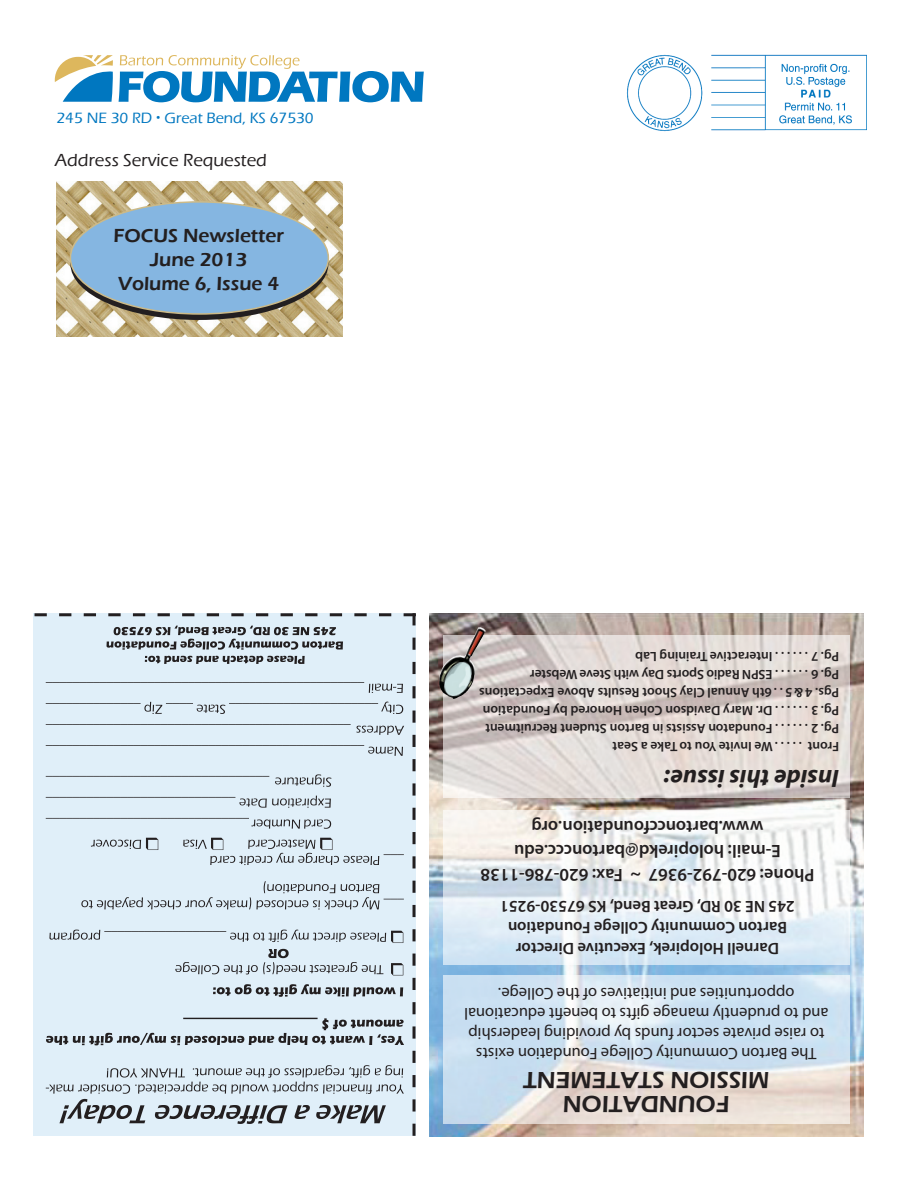
<style>
.page{position:relative;width:918px;height:1188px;background:#fff}
.page>*{position:absolute;margin:0;border:0;box-sizing:border-box;transform-origin:0 0}
.t1{font:italic 700 25.2px "Myriad Pro";color:#231f20}
.t2{font:600 24px/24px "Eras ITC";color:#231f20}
.t3{font:600 19.5px/24px "Eras ITC";color:#231f20;text-align:center}
.t4{font:600 18px/24px "Myriad Pro";color:#231f20;text-align:center}
.t5{font:500 18px "Eras ITC";color:#231f20}
.t6{font:16.5px/19.8px "Myriad Pro";color:#231f20;text-align:center}
.t7{font:600 16.5px/21px "Myriad Pro";color:#231f20;text-align:center}
.t8{font:500 15.3px "Eras ITC";color:#0077c0}
.t9{font:600 13.5px/18px "Myriad Pro";color:#231f20}
.s1{font-size:10.5px}
</style>
<div class="page">
<img style="left:429px;top:614px;width:435px;height:522px">
<svg style="left:443px;top:811px;width:406px;height:154px"></svg>
<img style="left:626px;top:54px;width:241px;height:78px">
<svg style="left:119px;top:55px;width:305px;height:47px"></svg>
<svg style="left:55px;top:55px;width:58px;height:47px"></svg>
<svg style="left:443px;top:975px;width:406px;height:149px;background:#d7e1e9"></svg>
<svg style="left:443px;top:635px;width:406px;height:163px;background:#dcd4d0"></svg>
<img style="left:446px;top:628px;width:32px;height:34px">
<svg style="left:35px;top:613px;width:381px;height:523px;background:#d0dee7"></svg>
<img style="left:57px;top:182px;width:285px;height:154px">
<svg style="left:70px;top:208px;width:258px;height:112px;background:#3e3831"></svg>
<div style="left:70px;top:202px;width:258px;height:112px;background:#85b6e1;border-radius:50%"></div>
<p class="t8" style="left:57px;top:109px;width:259px">245 NE 30 RD <span class="s1">•</span> Great Bend, KS 67530</p>
<h3 class="t5" style="left:55px;top:150px;width:214px">Address Service Requested</h3>
<h3 class="t3" style="left:113px;top:223px;width:172px">FOCUS Newsletter<br>June 2013<br>Volume 6, Issue 4</h3>
<h3 class="t3" style="left:113px;top:228px;width:172px">FOCUS Newsletter<br>June 2013<br>Volume 6, Issue 4</h3>
<p class="t9" style="left:839px;top:756px;width:361px;rotate:-180deg">Front . . . . . We Invite You to Take a Seat<br>Pg. 2 . . . . . . Foundaton Assists in Barton Student Recruitment Pg. 3 . . . . . . Dr. Mary Davidson Cohen Honored by Foundation Pgs. 4 &amp; 5 . . 6th Annual Clay Shoot Results Above Expectations Pg. 6 . . . . . . ESPN Radio Sports Day with Steve Webster<br>Pg. 7 . . . . . . Interactive Training Lab</p>
<h1 class="t1" style="left:839px;top:795px;width:177px;rotate:-180deg">Inside this issue:</h1>
<h3 class="t4" style="left:814px;top:888px;width:335px;rotate:-180deg">Phone: 620-792-9367 ~ Fax: 620-786-1138<br>E-mail: holopirekd@bartonccc.edu www.bartonccfoundation.org</h3>
<p class="t7" style="left:795px;top:959px;width:296px;rotate:-180deg">Darnell Holopirek, Executive Director<br>Barton Community College Foundation<br>245 NE 30 RD, Great Bend, KS 67530-9251</p>
<p class="t6" style="left:828px;top:1064px;width:366px;rotate:-180deg">The Barton Community College Foundation exists<br>to raise private sector funds by providing leadership and to prudently manage gifts to benefit educational opportunities and initiatives of the College.</p>
<h2 class="t2" style="left:709px;top:1116px;width:62px;text-indent:-20px;rotate:-180deg">Foundati on statement</h2>
<h2 class="t2" style="left:769px;top:1092px;width:13px;rotate:-180deg">missi</h2>
<h2 class="t2" style="left:602px;top:1116px;width:37px;rotate:-180deg">on</h2>
</div>
